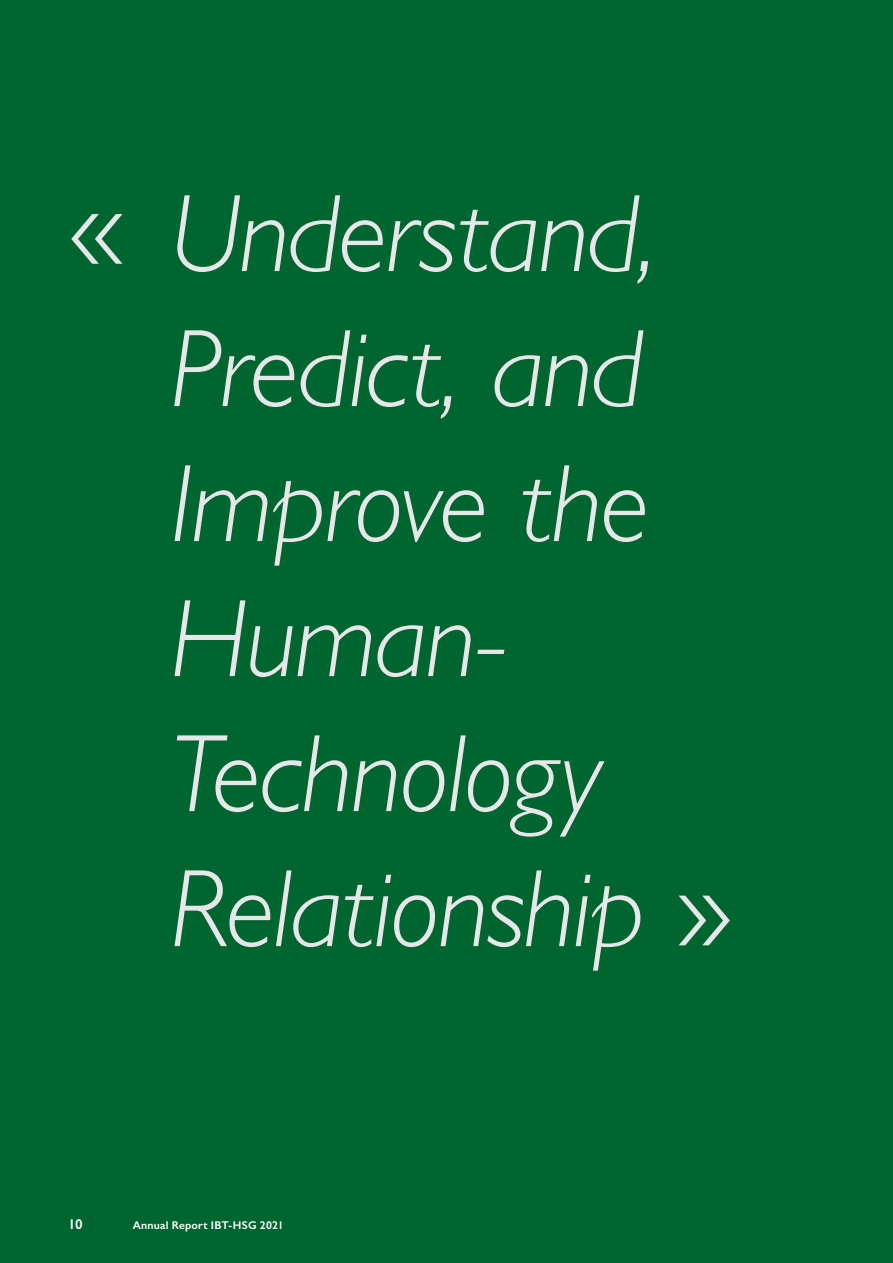
<style>
.page{position:relative;width:893px;height:1263px;background:#00652e}
.page>*{position:absolute;margin:0;border:0;box-sizing:border-box;transform-origin:0 0}
.Title_74_Black{font:italic 300 111px/135px "Gill Sans";letter-spacing:-.02em;color:#e6e7e9}
.Title_74_Black-2{font:300 111px "Gill Sans";color:#e6e7e9}
.t1{font:600 14.25px "Gill Sans";color:#fff}
.t2{font:600 11.25px "Gill Sans";letter-spacing:.02em;color:#fff}
.s1{font-style:normal}
</style>
<div class="page">
<p class="Title_74_Black-2" style="left:69px;top:141px;width:57px">«</p>
<p class="Title_74_Black" style="left:170px;top:167px;width:563px">Understand,<br>Predict, and<br>Improve the<br>Human-<br>Technology<br>Relationship <span class="s1">»</span></p>
<p class="t1" style="left:68px;top:1215px;width:16px">10</p>
<p class="t2" style="left:133px;top:1218px;width:153px">Annual Report IBT-HSG 2021</p>
</div>
